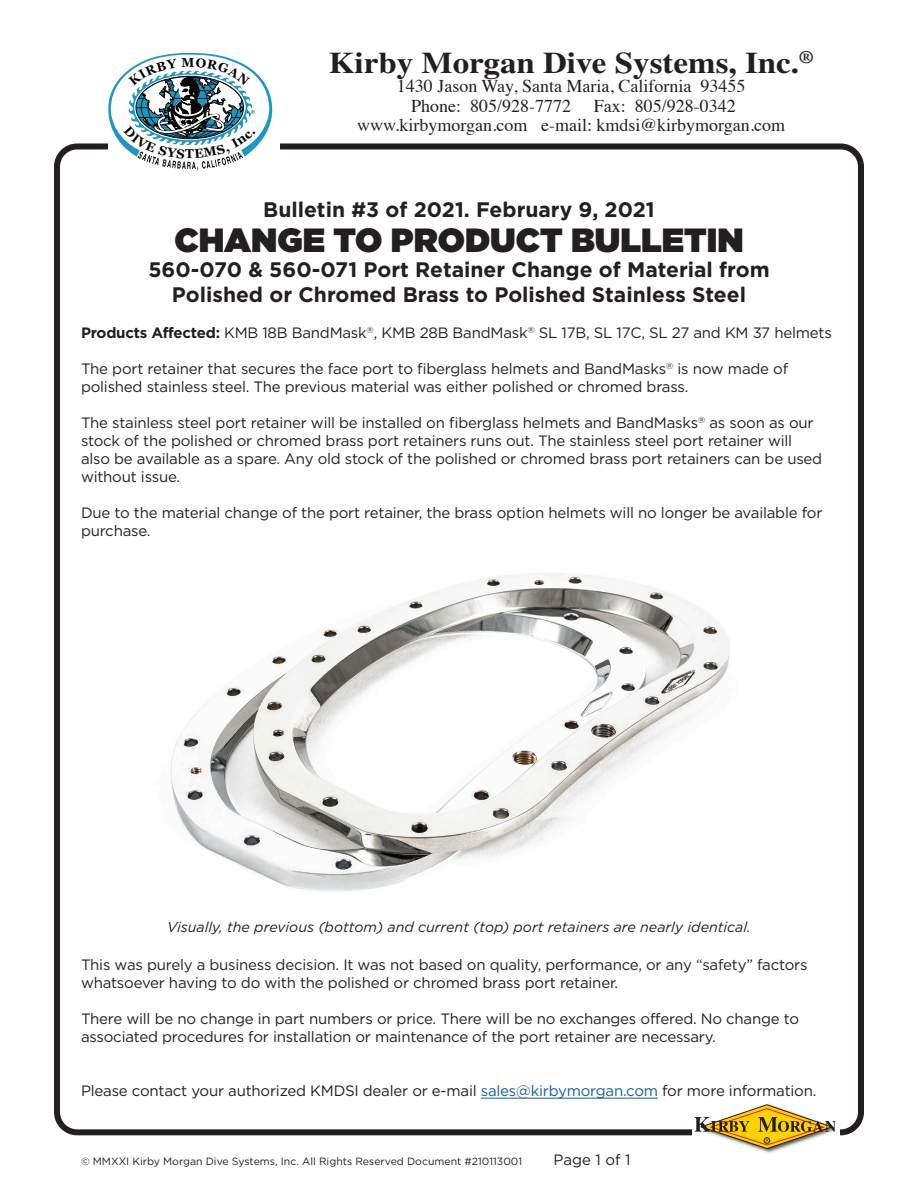
<style>
.page{position:relative;width:918px;height:1188px;background:#fff}
.page>*{position:absolute;margin:0;border:0;box-sizing:border-box;transform-origin:0 0}
.t1{font:900 33.6px "Gotham HTF";color:#231f20}
.t2{font:700 30px "Times LT Std";color:#231f20;scale:1.1 1}
.Title__Small{font:700 21px/25.2px "Gotham HTF";color:#231f20;text-align:center}
.t3{font:18px/19.5px "Times";color:#231f20}
.Body_Text{font:15px/18px "Gotham HTF";letter-spacing:-.015em;color:#231f20}
.t4{font:italic 14.25px "Gotham HTF";color:#231f20}
.t5{font:10.5px "Gotham HTF";color:#231f20}
.s1{font-weight:700}
.s2{color:#175d9e}
</style>
<div class="page">
<div style="left:54px;top:143px;width:810px;height:992px;border:6px solid #231f20;border-radius:20px"></div>
<div style="left:108px;top:52px;width:172px;height:118px;background:#fff"></div>
<img style="left:757px;top:1128px;width:83px;height:25px">
<svg style="left:694px;top:1104px;width:142px;height:45px"></svg>
<hr style="left:481px;top:1098px;width:177px;height:1px;background:#175d9e">
<img style="left:170px;top:573px;width:560px;height:318px">
<svg style="left:108px;top:53px;width:164px;height:117px"></svg>
<h2 class="t2" style="left:329px;top:45px;width:442px">Kirby Morgan Dive Systems, Inc.<sup>®</sup></h2>
<p class="t3" style="left:411px;top:75px;width:336px;text-indent:-14px">1430 Jason Way, Santa Maria, California 93455<br>Phone: 805/928-7772</p>
<p class="t3" style="left:357px;top:95px;width:430px;text-indent:237px">Fax: 805/928-0342 www.kirbymorgan.com e-mail: kmdsi@kirbymorgan.com</p>
<p class="Title__Small" style="left:263px;top:197px;width:393px">Bulletin #3 of 2021. February 9, 2021</p>
<p class="t1" style="left:174px;top:220px;width:571px">CHANGE TO PRODUCT BULLETIN</p>
<p class="Title__Small" style="left:148px;top:256px;width:623px">560-070 &amp; 560-071 Port Retainer Change of Material from<br>Polished or Chromed Brass to Polished Stainless Steel</p>
<p class="Body_Text" style="left:81px;top:324px;width:752px"><span class="s1">Products Affected:</span> KMB 18B BandMask<sup>®</sup>, KMB 28B BandMask<sup>®</sup> SL 17B, SL 17C, SL 27 and KM 37 helmets</p>
<p class="Body_Text" style="left:81px;top:360px;width:709px">The port retainer that secures the face port to fiberglass helmets and BandMasks<sup>®</sup> is now made of polished stainless steel. The previous material was either polished or chromed brass.</p>
<p class="Body_Text" style="left:81px;top:414px;width:743px">The stainless steel port retainer will be installed on fiberglass helmets and BandMasks<sup>®</sup> as soon as our stock of the polished or chromed brass port retainers runs out. The stainless steel port retainer will also be available as a spare. Any old stock of the polished or chromed brass port retainers can be used without issue.</p>
<p class="Body_Text" style="left:81px;top:504px;width:743px">Due to the material change of the port retainer, the brass option helmets will no longer be available for purchase.</p>
<p class="t4" style="left:167px;top:919px;width:585px">Visually, the previous (bottom) and current (top) port retainers are nearly identical.</p>
<p class="Body_Text" style="left:81px;top:956px;width:728px">This was purely a business decision. It was not based on quality, performance, or any “safety” factors whatsoever having to do with the polished or chromed brass port retainer.</p>
<p class="Body_Text" style="left:81px;top:1010px;width:720px">There will be no change in part numbers or price. There will be no exchanges offered. No change to associated procedures for installation or maintenance of the port retainer are necessary.</p>
<p class="Body_Text" style="left:81px;top:1082px;width:737px">Please contact your authorized KMDSI dealer or e-mail <span class="s2">sales@kirbymorgan.com</span> for more information.</p>
<p class="t5" style="left:81px;top:1156px;width:443px">© MMXXI Kirby Morgan Dive Systems, Inc. All Rights Reserved Document #210113001</p>
<p class="Body_Text" style="left:554px;top:1151px;width:78px">Page 1 of 1</p>
</div>
